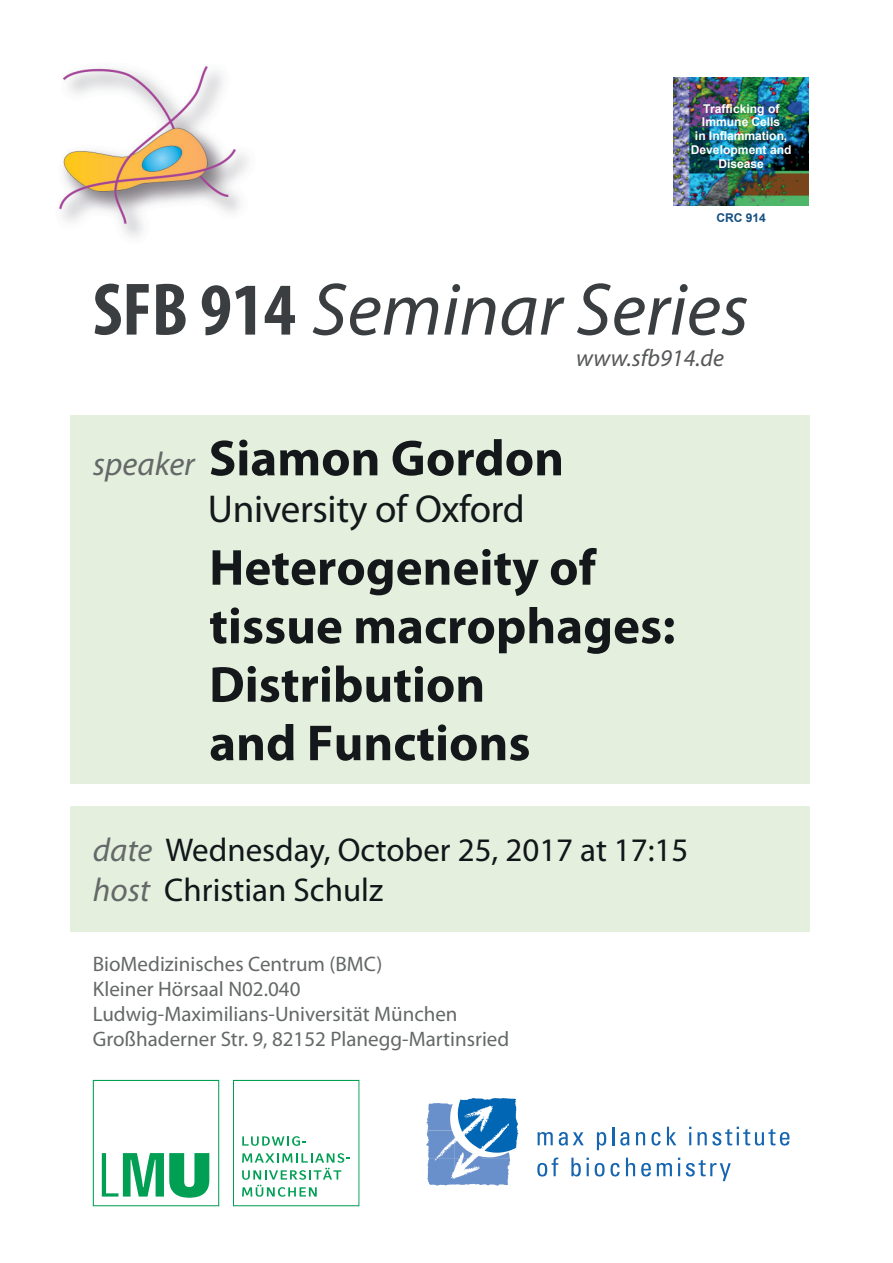
<style>
.page{position:relative;width:893px;height:1263px;background:#fff}
.page>*{position:absolute;margin:0;border:0;box-sizing:border-box;transform-origin:0 0}
.t1{font:italic 75px "Myriad Pro";color:#3a3e40}
.t2{font:700 51px/58.5px "Myriad Pro";color:#14181b}
.t3{font:39px "Myriad Pro";letter-spacing:-.01em;color:#14181b}
.t4{font:33px/39.6px "Myriad Pro";color:#12161a}
.t5{font:italic 24px "Myriad Pro";color:#565759}
.t6{font:21px/25.2px "Myriad Pro";color:#656868}
.t7{font:700 12.15px/13.8px "Arial";letter-spacing:-.005em;color:#fff;text-align:center}
.t8{font:700 12.15px "Arial";letter-spacing:-.005em;color:#155082}
.s1{font-weight:700;font-style:normal;font-stretch:condensed}
.s2{font-weight:400;font-style:italic;font-size:33px;color:#656868}
.s3{font-style:italic;color:#656868}
</style>
<div class="page">
<div style="left:70px;top:806px;width:739px;height:126px;background:#e4f0dd"></div>
<div style="left:70px;top:415px;width:739px;height:368px;background:#e4f0dd"></div>
<img style="left:58px;top:63px;width:178px;height:167px">
<img style="left:673px;top:78px;width:135px;height:128px">
<svg style="left:537px;top:1132px;width:15px;height:13px"></svg>
<svg style="left:558px;top:1132px;width:25px;height:14px"></svg>
<svg style="left:597px;top:1132px;width:9px;height:18px"></svg>
<svg style="left:612px;top:1127px;width:2px;height:18px"></svg>
<svg style="left:620px;top:1132px;width:9px;height:14px"></svg>
<svg style="left:635px;top:1132px;width:10px;height:13px"></svg>
<svg style="left:651px;top:1132px;width:9px;height:14px"></svg>
<svg style="left:667px;top:1127px;width:9px;height:18px"></svg>
<svg style="left:689px;top:1127px;width:2px;height:18px"></svg>
<svg style="left:697px;top:1132px;width:9px;height:13px"></svg>
<svg style="left:712px;top:1127px;width:77px;height:19px"></svg>
<svg style="left:537px;top:1158px;width:21px;height:19px"></svg>
<svg style="left:571px;top:1158px;width:9px;height:19px"></svg>
<svg style="left:586px;top:1158px;width:18px;height:19px"></svg>
<svg style="left:610px;top:1163px;width:9px;height:14px"></svg>
<svg style="left:626px;top:1158px;width:9px;height:18px"></svg>
<svg style="left:641px;top:1163px;width:9px;height:14px"></svg>
<svg style="left:656px;top:1163px;width:16px;height:13px"></svg>
<svg style="left:678px;top:1158px;width:52px;height:23px"></svg>
<svg style="left:426px;top:1098px;width:92px;height:88px"></svg>
<svg style="left:93px;top:1080px;width:126px;height:126px"></svg>
<svg style="left:233px;top:1080px;width:126px;height:126px"></svg>
<img style="left:429px;top:1147px;width:48px;height:36px">
<p class="t7" style="left:691px;top:102px;width:102px">Trafficking of<br>Immune Cells<br>in Inflammation,<br>Development and<br>Disease</p>
<p class="t8" style="left:716px;top:213px;width:51px">CRC 914</p>
<h1 class="t1" style="left:93px;top:281px;width:657px"><span class="s1">SFB 914</span> Seminar Series</h1>
<p class="t5" style="left:576px;top:349px;width:149px">www.sfb914.de</p>
<h2 class="t2" style="left:93px;top:433px;width:473px"><span class="s2">speaker</span> Siamon Gordon</h2>
<h3 class="t3" style="left:208px;top:494px;width:318px">University of Oxford</h3>
<h2 class="t2" style="left:209px;top:543px;width:467px">Heterogeneity of tissue macrophages:<br>Distribution<br>and Functions</h2>
<h3 class="t4" style="left:93px;top:833px;width:597px"><span class="s3">date</span> Wednesday, October 25, 2017 at 17:15 <span class="s3">host</span> Christian Schulz</h3>
<p class="t6" style="left:93px;top:953px;width:418px">BioMedizinisches Centrum (BMC)<br>Kleiner Hörsaal N02.040<br>Ludwig-Maximilians-Universität München Großhaderner Str. 9, 82152 Planegg-Martinsried</p>
</div>
